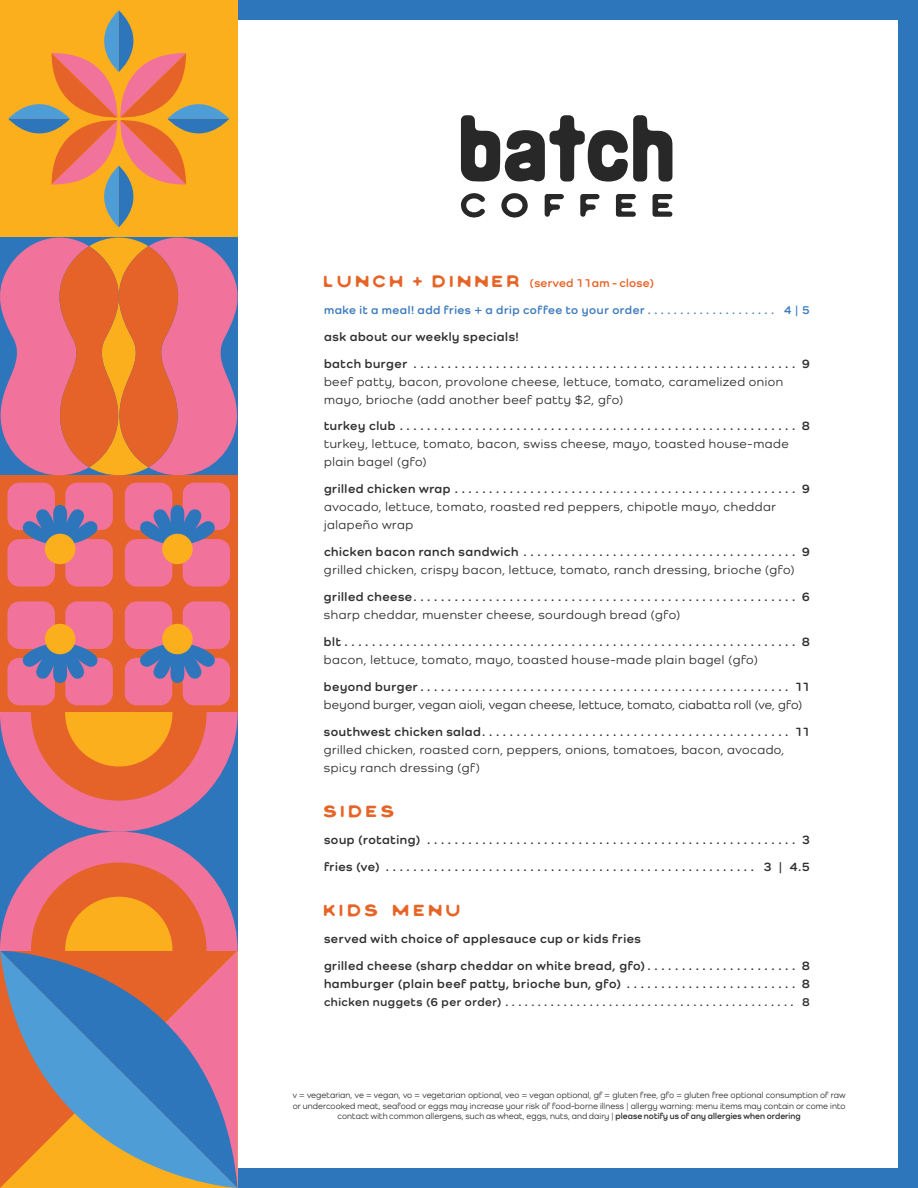
<style>
.page{position:relative;width:918px;height:1188px;background:#2e76bc}
.page>*{position:absolute;margin:0;border:0;box-sizing:border-box;transform-origin:0 0}
.t1{font:15px "Mystery Tour Sans";letter-spacing:.25em;color:#e76427}
.t2{font:700 12.75px/26.8px "Como";letter-spacing:.045em;color:#322f31}
.t3{font:500 12.75px/18px "Como";letter-spacing:.04em;color:#322f31}
.t4{font:500 12.75px "Como";letter-spacing:.015em;color:#322f31}
.t5{font:700 12px "Como";letter-spacing:.045em;color:#322f31}
.t6{font:700 12px "Como";letter-spacing:.045em;color:#3c7bbf}
.t7{font:700 12px "Como";letter-spacing:.025em;color:#e76427}
.t8{font:500 9px/10.5px "Como";letter-spacing:.01em;color:#322f31;text-align:center;scale:.95 1}
.s1{font-family:"Mystery Tour Sans";font-weight:400;font-size:15px}
.s2{font-weight:700}
</style>
<div class="page">
<div style="left:231px;top:20px;width:667px;height:1148px;background:#fff"></div>
<svg style="left:501px;top:193px;width:27px;height:25px"></svg>
<svg style="left:616px;top:194px;width:20px;height:23px"></svg>
<svg style="left:652px;top:194px;width:21px;height:23px"></svg>
<svg style="left:461px;top:193px;width:24px;height:25px"></svg>
<svg style="left:545px;top:194px;width:19px;height:23px"></svg>
<svg style="left:580px;top:194px;width:20px;height:23px"></svg>
<svg style="left:461px;top:115px;width:211px;height:67px"></svg>
<div style="left:0;top:475px;width:238px;height:238px;background:#e56228"></div>
<div style="left:7px;top:658px;width:48px;height:47px;background:#f1729b;border-radius:12px"></div>
<div style="left:7px;top:601px;width:48px;height:48px;background:#f1729b;border-radius:12px"></div>
<div style="left:65px;top:658px;width:48px;height:47px;background:#f1729b;border-radius:12px"></div>
<div style="left:65px;top:601px;width:48px;height:48px;background:#f1729b;border-radius:12px"></div>
<div style="left:125px;top:658px;width:47px;height:47px;background:#f1729b;border-radius:12px"></div>
<div style="left:125px;top:601px;width:47px;height:48px;background:#f1729b;border-radius:12px"></div>
<div style="left:183px;top:658px;width:47px;height:47px;background:#f1729b;border-radius:12px"></div>
<div style="left:183px;top:601px;width:47px;height:48px;background:#f1729b;border-radius:12px"></div>
<div style="left:7px;top:539px;width:48px;height:48px;background:#f1729b;border-radius:12px"></div>
<div style="left:7px;top:483px;width:48px;height:47px;background:#f1729b;border-radius:12px"></div>
<div style="left:65px;top:539px;width:48px;height:48px;background:#f1729b;border-radius:12px"></div>
<div style="left:65px;top:483px;width:48px;height:47px;background:#f1729b;border-radius:12px"></div>
<div style="left:125px;top:539px;width:47px;height:48px;background:#f1729b;border-radius:12px"></div>
<div style="left:125px;top:483px;width:47px;height:47px;background:#f1729b;border-radius:12px"></div>
<div style="left:183px;top:539px;width:47px;height:48px;background:#f1729b;border-radius:12px"></div>
<div style="left:183px;top:483px;width:47px;height:47px;background:#f1729b;border-radius:12px"></div>
<svg style="left:140px;top:644px;width:75px;height:39px"></svg>
<svg style="left:140px;top:505px;width:75px;height:39px"></svg>
<svg style="left:22px;top:644px;width:76px;height:39px"></svg>
<svg style="left:22px;top:505px;width:76px;height:39px"></svg>
<div style="left:162px;top:624px;width:31px;height:30px;background:#fcaf1d;border-radius:50%"></div>
<div style="left:162px;top:534px;width:31px;height:30px;background:#fcaf1d;border-radius:50%"></div>
<div style="left:45px;top:624px;width:30px;height:30px;background:#fcaf1d;border-radius:50%"></div>
<div style="left:45px;top:534px;width:30px;height:30px;background:#fcaf1d;border-radius:50%"></div>
<div style="left:0;top:0;width:238px;height:238px;background:#fcaf1d"></div>
<svg style="left:8px;top:10px;width:221px;height:217px"></svg>
<svg style="left:0;top:238px;width:238px;height:237px;background:#d7716f"></svg>
<svg style="left:0;top:713px;width:238px;height:475px"></svg>
<p class="t7" style="left:324px;top:275px;width:332px"><span class="s1">L U N C H + D I N N E R</span> (served 11am - close)</p>
<p class="t6" style="left:324px;top:302px;width:487px">make it a meal! add fries + a drip coffee to your order . . . . . . . . . . . . . . . . . . . . 4 | 5</p>
<p class="t2" style="left:324px;top:323px;width:488px">ask about our weekly specials!<br>batch burger . . . . . . . . . . . . . . . . . . . . . . . . . . . . . . . . . . . . . . . . . . . . . . . . . . . . . . . 9</p>
<p class="t3" style="left:324px;top:372px;width:461px">beef patty, bacon, provolone cheese, lettuce, tomato, caramelized onion mayo, brioche (add another beef patty $2, gfo)</p>
<p class="t2" style="left:324px;top:412px;width:488px">turkey club . . . . . . . . . . . . . . . . . . . . . . . . . . . . . . . . . . . . . . . . . . . . . . . . . . . . . . . . . 8</p>
<p class="t3" style="left:324px;top:435px;width:466px">turkey, lettuce, tomato, bacon, swiss cheese, mayo, toasted house-made plain bagel (gfo)</p>
<p class="t2" style="left:324px;top:475px;width:488px">grilled chicken wrap . . . . . . . . . . . . . . . . . . . . . . . . . . . . . . . . . . . . . . . . . . . . . . . . . 9</p>
<p class="t3" style="left:324px;top:498px;width:454px">avocado, lettuce, tomato, roasted red peppers, chipotle mayo, cheddar jalapeño wrap</p>
<p class="t2" style="left:324px;top:538px;width:487px">chicken bacon ranch sandwich . . . . . . . . . . . . . . . . . . . . . . . . . . . . . . . . . . . . . . . 9</p>
<p class="t3" style="left:324px;top:561px;width:473px">grilled chicken, crispy bacon, lettuce, tomato, ranch dressing, brioche (gfo)</p>
<p class="t2" style="left:324px;top:583px;width:488px">grilled cheese . . . . . . . . . . . . . . . . . . . . . . . . . . . . . . . . . . . . . . . . . . . . . . . . . . . . . . . 6</p>
<p class="t3" style="left:324px;top:606px;width:358px">sharp cheddar, muenster cheese, sourdough bread (gfo)</p>
<p class="t2" style="left:324px;top:628px;width:488px">blt . . . . . . . . . . . . . . . . . . . . . . . . . . . . . . . . . . . . . . . . . . . . . . . . . . . . . . . . . . . . . . . . . 8</p>
<p class="t3" style="left:324px;top:651px;width:436px">bacon, lettuce, tomato, mayo, toasted house-made plain bagel (gfo)</p>
<p class="t2" style="left:324px;top:673px;width:487px">beyond burger . . . . . . . . . . . . . . . . . . . . . . . . . . . . . . . . . . . . . . . . . . . . . . . . . . . . . 11</p>
<p class="t4" style="left:324px;top:697px;width:480px">beyond burger, vegan aioli, vegan cheese, lettuce, tomato, ciabatta roll (ve, gfo)</p>
<p class="t2" style="left:324px;top:718px;width:487px">southwest chicken salad . . . . . . . . . . . . . . . . . . . . . . . . . . . . . . . . . . . . . . . . . . . . 11</p>
<p class="t3" style="left:324px;top:740px;width:462px">grilled chicken, roasted corn, peppers, onions, tomatoes, bacon, avocado, spicy ranch dressing (gf)</p>
<p class="t1" style="left:324px;top:803px;width:72px">SIDES</p>
<p class="t2" style="left:324px;top:826px;width:488px">soup (rotating) . . . . . . . . . . . . . . . . . . . . . . . . . . . . . . . . . . . . . . . . . . . . . . . . . . . . . 3 fries (ve) . . . . . . . . . . . . . . . . . . . . . . . . . . . . . . . . . . . . . . . . . . . . . . . . . . . . .</p>
<p class="t2" style="left:763px;top:853px;width:48px">3 | 4.5</p>
<p class="t1" style="left:324px;top:902px;width:139px">KIDS MENU</p>
<p class="t2" style="left:324px;top:925px;width:488px">served with choice of applesauce cup or kids fries<br>grilled cheese (sharp cheddar on white bread, gfo) . . . . . . . . . . . . . . . . . . . . . 8</p>
<p class="t2" style="left:324px;top:970px;width:488px">hamburger (plain beef patty, brioche bun, gfo) . . . . . . . . . . . . . . . . . . . . . . . . 8</p>
<p class="t5" style="left:324px;top:994px;width:488px">chicken nuggets (6 per order) . . . . . . . . . . . . . . . . . . . . . . . . . . . . . . . . . . . . . . . . . . . . . 8</p>
<p class="t8" style="left:293px;top:1090px;width:584px">v = vegetarian, ve = vegan, vo = vegetarian optional, veo = vegan optional, gf = gluten free, gfo = gluten free optional consumption of raw or undercooked meat, seafood or eggs may increase your risk of food-borne illness | allergy warning: menu items may contain or come into contact with common allergens, such as wheat, eggs, nuts, and dairy | <span class="s2">please notify us of any allergies when ordering</span></p>
</div>
